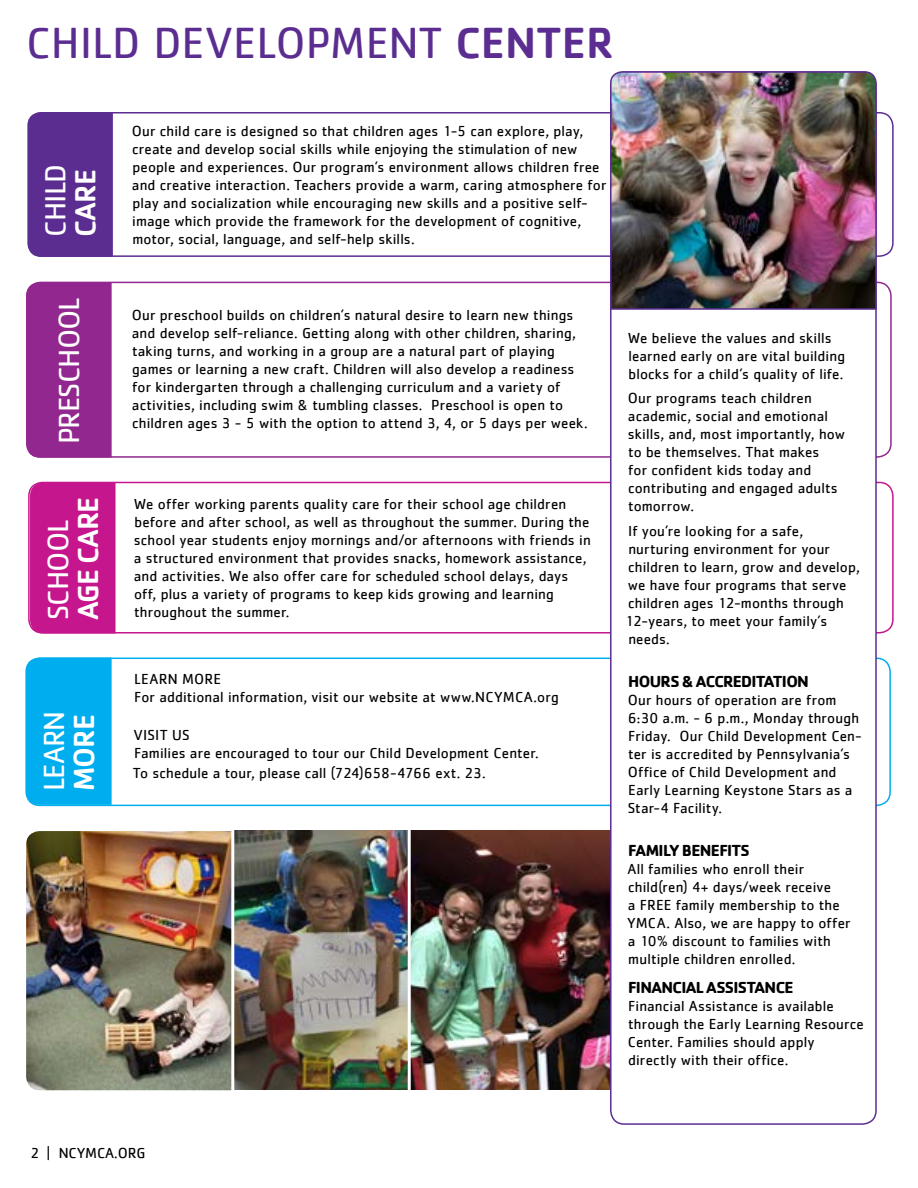
<style>
.page{position:relative;width:918px;height:1188px;background:#fff}
.page>*{position:absolute;margin:0;border:0;box-sizing:border-box;transform-origin:0 0}
.t1{font:45px "Cachet";color:#5c2d91}
.t2{font:30px "Cachet";letter-spacing:-.03em;color:#fff}
.t3{font:500 30px "Cachet";letter-spacing:-.03em;color:#fff}
.t4{font:700 16.5px "Cachet";letter-spacing:-.04em;color:#000}
.t5{font:15px/18px "Cachet";letter-spacing:.01em;color:#000}
.s1{font-weight:500}
</style>
<div class="page">
<img style="left:26px;top:830px;width:584px;height:260px">
<hr style="left:231px;top:819px;width:3px;height:280px;background:#fff">
<hr style="left:408px;top:819px;width:3px;height:280px;background:#fff">
<div style="left:28px;top:112px;width:866px;height:145px;border:2px solid #5c2d91;border-radius:14px"></div>
<div style="left:27px;top:112px;width:86px;height:145px;background:#5c2d91"></div>
<div style="left:26px;top:282px;width:866px;height:176px;border:2px solid #92278f;border-radius:14px"></div>
<div style="left:26px;top:282px;width:86px;height:176px;background:#92278f"></div>
<div style="left:28px;top:482px;width:866px;height:152px;border:2px solid #c6168d;border-radius:14px"></div>
<div style="left:25px;top:658px;width:866px;height:148px;border:2px solid #00aeef;border-radius:14px"></div>
<div style="left:611px;top:72px;width:265px;height:1052px;background:#fff;border-radius:14px"></div>
<img style="left:609px;top:71px;width:269px;height:240px">
<div style="left:30px;top:482px;width:86px;height:152px;background:#c6168d"></div>
<div style="left:26px;top:658px;width:86px;height:147px;background:#00aeef"></div>
<h1 class="t1" style="left:26px;top:17px;width:589px">CHILD DEVELOPMENT <span class="s1">CENTER</span></h1>
<h2 class="t2" style="left:38px;top:237px;width:74px;rotate:-90deg">CHILD</h2>
<h2 class="t3" style="left:67px;top:237px;width:69px;rotate:-90deg">CARE</h2>
<h2 class="t2" style="left:52px;top:444px;width:148px;rotate:-90deg">PRESCHOOL</h2>
<h2 class="t2" style="left:41px;top:620px;width:102px;rotate:-90deg">SCHOOL</h2>
<h2 class="t3" style="left:70px;top:620px;width:125px;rotate:-90deg">AGE CARE</h2>
<h2 class="t2" style="left:37px;top:791px;width:82px;rotate:-90deg">LEARN</h2>
<h2 class="t3" style="left:66px;top:791px;width:79px;rotate:-90deg">MORE</h2>
<p class="t5" style="left:132px;top:121px;width:476px">Our child care is designed so that children ages 1-5 can explore, play, create and develop social skills while enjoying the stimulation of new people and experiences. Our program’s environment allows children free and creative interaction. Teachers provide a warm, caring atmosphere for play and socialization while encouraging new skills and a positive self&shy;image which provide the framework for the development of cognitive,</p>
<p class="t5" style="left:132px;top:229px;width:284px">motor, social, language, and self-help skills.</p>
<p class="t5" style="left:132px;top:306px;width:457px">Our preschool builds on children’s natural desire to learn new things and develop self-reliance. Getting along with other children, sharing, taking turns, and working in a group are a natural part of playing games or learning a new craft. Children will also develop a readiness for kindergarten through a challenging curriculum and a variety of activities, including swim &amp; tumbling classes. Preschool is open to children ages 3 - 5 with the option to attend 3, 4, or 5 days per week.</p>
<p class="t5" style="left:134px;top:495px;width:458px">We offer working parents quality care for their school age children before and after school, as well as throughout the summer. During the school year students enjoy mornings and/or afternoons with friends in a structured environment that provides snacks, homework assistance, and activities. We also offer care for scheduled school delays, days off, plus a variety of programs to keep kids growing and learning throughout the summer.</p>
<p class="t5" style="left:134px;top:669px;width:426px">LEARN MORE<br>For additional information, visit our website at www.NCYMCA.org</p>
<p class="t5" style="left:133px;top:726px;width:407px">VISIT US<br>Families are encouraged to tour our Child Development Center.</p>
<p class="t5" style="left:133px;top:763px;width:354px">To schedule a tour, please call (724)658-4766 ext. 23.</p>
<p class="t5" style="left:628px;top:328px;width:219px">We believe the values and skills learned early on are vital building blocks for a child’s quality of life.</p>
<p class="t5" style="left:628px;top:389px;width:219px">Our programs teach children academic, social and emotional skills, and, most importantly, how to be themselves. That makes<br>for confident kids today and contributing and engaged adults tomorrow.</p>
<p class="t5" style="left:625px;top:522px;width:236px">If you’re looking for a safe, nurturing environment for your children to learn, grow and develop, we have four programs that serve children ages 12-months through<br>12-years, to meet your family’s needs.</p>
<p class="t4" style="left:628px;top:671px;width:182px">HOURS &amp; ACCREDITATION</p>
<p class="t5" style="left:628px;top:691px;width:236px">Our hours of operation are from<br>6:30 a.m. - 6 p.m., Monday through<br>Friday. Our Child Development Cen&shy;ter is accredited by Pennsylvania’s<br>Office of Child Development and<br>Early Learning Keystone Stars as a<br>Star-4 Facility.</p>
<p class="t4" style="left:628px;top:839px;width:123px">FAMILY BENEFITS</p>
<p class="t5" style="left:627px;top:859px;width:225px">All families who enroll their child(ren) 4+ days/week receive<br>a FREE family membership to the<br>YMCA. Also, we are happy to offer a 10% discount to families with multiple children enrolled.</p>
<p class="t4" style="left:628px;top:977px;width:167px">FINANCIAL ASSISTANCE</p>
<p class="t5" style="left:628px;top:997px;width:238px">Financial Assistance is available through the Early Learning Resource<br>Center. Families should apply directly with their office.</p>
<p class="t5" style="left:30px;top:1144px;width:116px">2 | NCYMCA.ORG</p>
</div>
